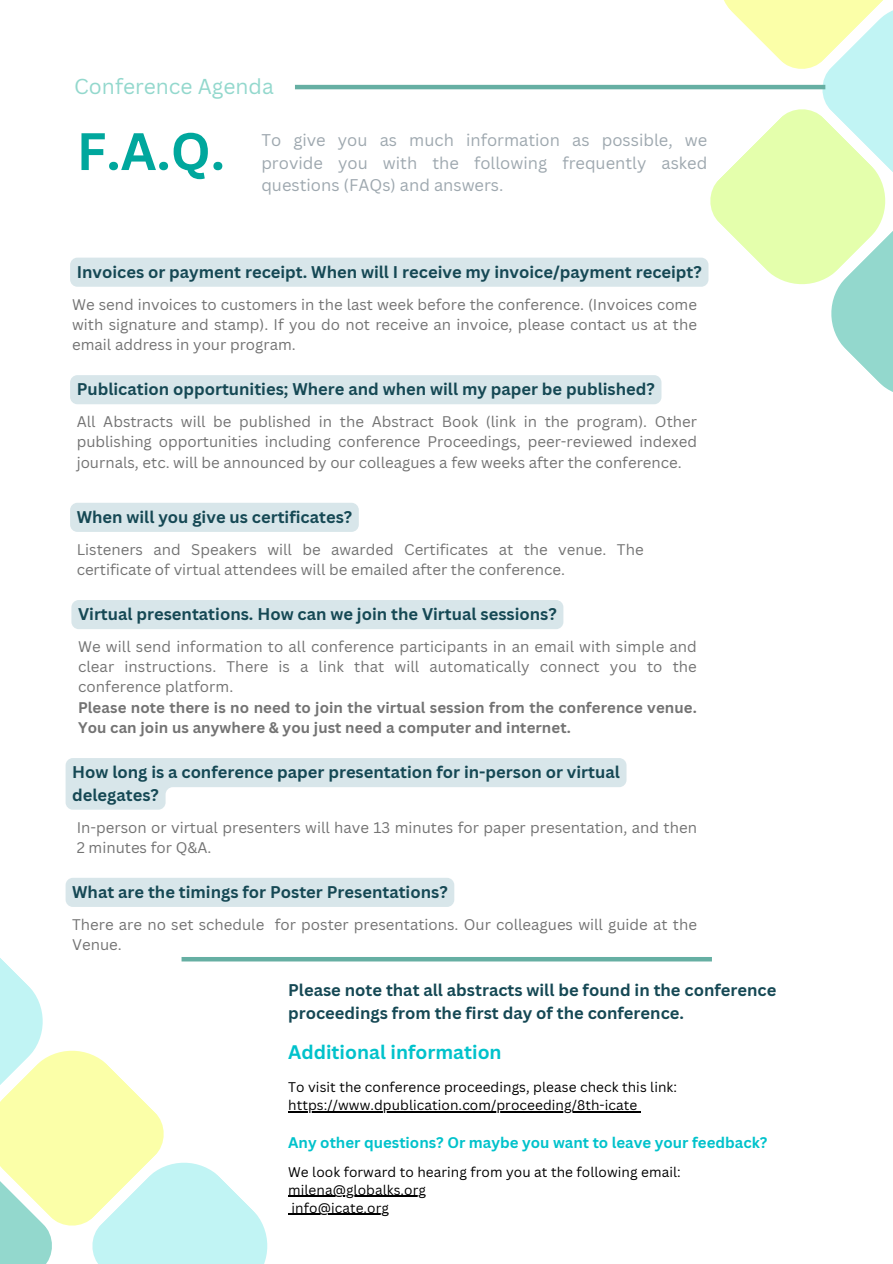
<style>
.page{position:relative;width:893px;height:1264px;background:#fff}
.page>*{position:absolute;margin:0;border:0;box-sizing:border-box;transform-origin:0 0}
.t1{font:700 51.45px "Canva Sans";color:#00a79d}
.t2{font:21px "Canva Sans";color:#93d8cd}
.t3{font:700 19.05px "Canva Sans";color:#00c2cb}
.t4{font:700 16.5px/22.5px "Canva Sans";color:#154854}
.t5{font:16.5px/22.5px "Canva Sans";color:#9ea8af;text-align:justify}
.t6{font:15px/20.2px "Canva Sans";color:#737373;text-align:justify}
.t7{font:700 15px/20.2px "Canva Sans";letter-spacing:.005em;color:#737373}
.t8{font:700 15px "Canva Sans";color:#00c2cb}
.t9{font:13.65px/18px "Canva Sans";letter-spacing:.005em;color:#000}
</style>
<div class="page">
<svg style="left:0;top:958px;width:272px;height:305px"></svg>
<svg style="left:707px;top:0;width:185px;height:392px"></svg>
<hr style="left:295px;top:85px;width:530px;height:4px;background:#66afa3">
<div style="left:70px;top:258px;width:638px;height:29px;background:#d8e6ea;border-radius:7px"></div>
<div style="left:70px;top:375px;width:591px;height:29px;background:#d8e6ea;border-radius:7px"></div>
<div style="left:70px;top:503px;width:289px;height:29px;background:#d8e6ea;border-radius:7px"></div>
<div style="left:71px;top:600px;width:492px;height:29px;background:#d8e6ea;border-radius:7px"></div>
<svg style="left:66px;top:758px;width:560px;height:51px"></svg>
<div style="left:66px;top:877px;width:388px;height:29px;background:#d8e6ea;border-radius:7px"></div>
<hr style="left:288px;top:1111px;width:349px;height:1px;background:#000">
<hr style="left:288px;top:1195px;width:138px;height:1px;background:#000">
<hr style="left:291px;top:1213px;width:98px;height:1px;background:#000">
<hr style="left:181px;top:957px;width:531px;height:4px;background:#66afa3">
<h2 class="t2" style="left:74px;top:71px;width:201px">Conference Agenda</h2>
<h1 class="t1" style="left:77px;top:115px;width:150px">F.A.Q.</h1>
<p class="t5" style="left:261px;top:129px;width:447px">To give you as much information as possible, we provide you with the following frequently asked questions (FAQs) and answers.</p>
<p class="t4" style="left:77px;top:260px;width:626px">Invoices or payment receipt. When will I receive my invoice/payment receipt?</p>
<p class="t6" style="left:72px;top:293px;width:626px">We send invoices to customers in the last week before the conference. (Invoices come with signature and stamp). If you do not receive an invoice, please contact us at the email address in your program.</p>
<p class="t4" style="left:77px;top:377px;width:579px">Publication opportunities; Where and when will my paper be published?</p>
<p class="t6" style="left:77px;top:411px;width:621px">All Abstracts will be published in the Abstract Book (link in the program). Other publishing opportunities including conference Proceedings, peer-reviewed indexed journals, etc. will be announced by our colleagues a few weeks after the conference.</p>
<p class="t4" style="left:77px;top:505px;width:277px">When will you give us certificates?</p>
<p class="t6" style="left:77px;top:538px;width:568px">Listeners and Speakers will be awarded Certificates at the venue. The certificate of virtual attendees will be emailed after the conference.</p>
<p class="t4" style="left:78px;top:602px;width:480px">Virtual presentations. How can we join the Virtual sessions?</p>
<p class="t6" style="left:78px;top:636px;width:620px">We will send information to all conference participants in an email with simple and clear instructions. There is a link that will automatically connect you to the conference platform.</p>
<p class="t7" style="left:78px;top:696px;width:620px">Please note there is no need to join the virtual session from the conference venue.<br>You can join us anywhere &amp; you just need a computer and internet.</p>
<p class="t4" style="left:72px;top:760px;width:549px">How long is a conference paper presentation for in-person or virtual delegates?</p>
<p class="t6" style="left:77px;top:816px;width:621px">In-person or virtual presenters will have 13 minutes for paper presentation, and then<br>2 minutes for Q&amp;A.</p>
<p class="t4" style="left:72px;top:880px;width:377px">What are the timings for Poster Presentations?</p>
<p class="t6" style="left:72px;top:913px;width:626px">There are no set schedule for poster presentations. Our colleagues will guide at the<br>Venue.</p>
<p class="t4" style="left:288px;top:978px;width:489px">Please note that all abstracts will be found in the conference proceedings from the first day of the conference.</p>
<p class="t3" style="left:288px;top:1038px;width:215px">Additional information</p>
<p class="t9" style="left:288px;top:1077px;width:390px">To visit the conference proceedings, please check this link: https://www.dpublication.com/proceeding/8th-icate</p>
<p class="t8" style="left:288px;top:1131px;width:480px">Any other questions? Or maybe you want to leave your feedback?</p>
<p class="t9" style="left:288px;top:1162px;width:394px">We look forward to hearing from you at the following email: milena@globalks.org<br>info@icate.org</p>
</div>
